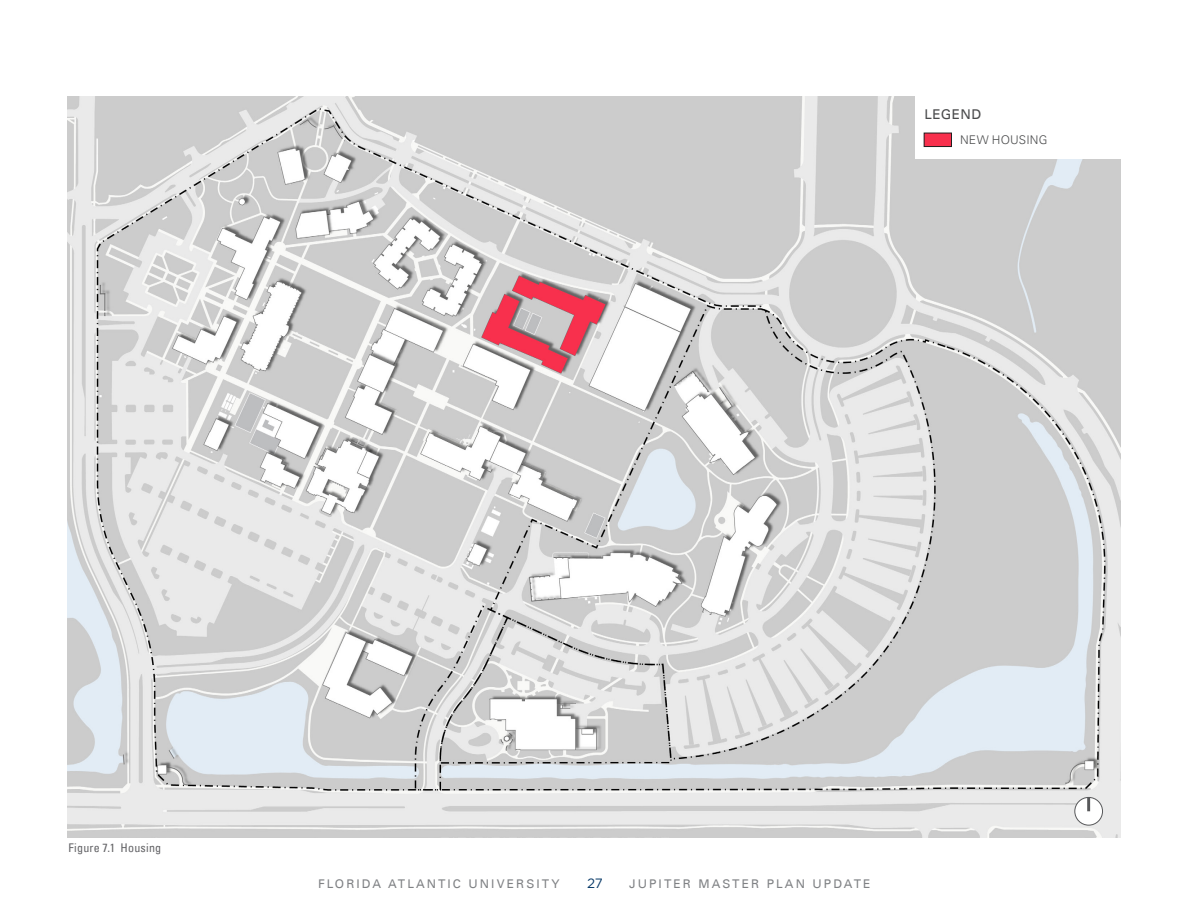
<style>
.page{position:relative;width:1188px;height:918px;background:#fff}
.page>*{position:absolute;margin:0;border:0;box-sizing:border-box;transform-origin:0 0}
.Body{font:13.5px "Univers LT";letter-spacing:.035em;color:#4b4c4d}
.t1{font:13.5px "Gotham";color:#083a68}
.t2{font:12px "Univers LT";letter-spacing:.175em;color:#808285}
.t3{font:condensed 12px "Univers LT";letter-spacing:.015em;color:#636366}
.Body-2{font:300 12px "Univers LT";letter-spacing:.015em;color:#4b4c4d}
</style>
<div class="page">
<img style="left:68px;top:96px;width:1052px;height:741px">
<div style="left:915px;top:81px;width:210px;height:77px;background:#fff"></div>
<div style="left:924px;top:133px;width:28px;height:14px;background:#f8304d"></div>
<div style="left:924px;top:133px;width:28px;height:14px;border:1px solid #231f20"></div>
<div style="left:1075px;top:797px;width:28px;height:28px;background:#fff;border-radius:50%"></div>
<div style="left:1074px;top:797px;width:29px;height:29px;border:1px solid #57585a;border-radius:50%"></div>
<hr style="left:1087px;top:797px;width:3px;height:14px;background:#57585a">
<p class="Body" style="left:924px;top:106px;width:58px">LEGEND</p>
<p class="Body-2" style="left:960px;top:133px;width:89px">NEW HOUSING</p>
<p class="t3" style="left:68px;top:841px;width:94px">Figure 7.1 Housing</p>
<p class="t2" style="left:318px;top:876px;width:243px">FLORIDA ATLANTIC UNIVERSITY</p>
<p class="t1" style="left:587px;top:874px;width:17px">27</p>
<p class="t2" style="left:629px;top:876px;width:243px">JUPITER MASTER PLAN UPDATE</p>
</div>
